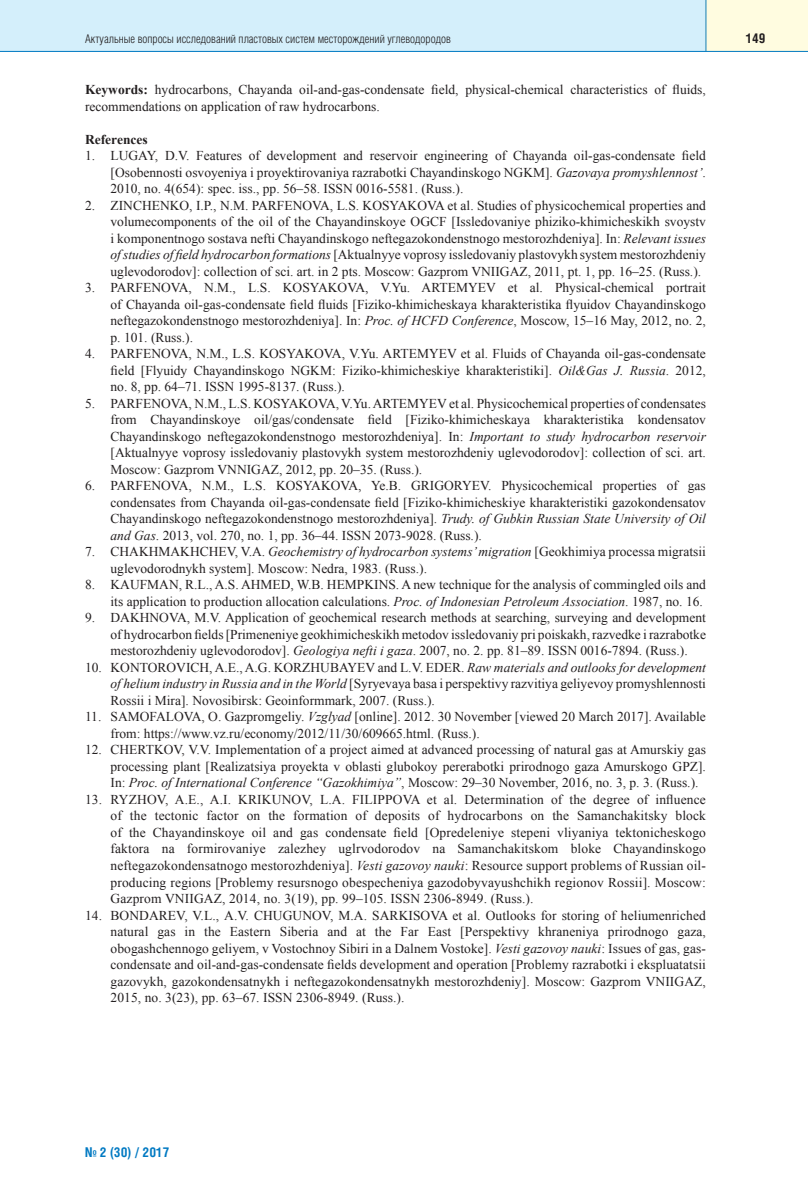
<style>
.page{position:relative;width:808px;height:1191px;background:#fff}
.page>*{position:absolute;margin:0;border:0;box-sizing:border-box;transform-origin:0 0}
.t1{font:13.5px/16.5px "Times New Roman";color:#231f20;text-align:justify}
.t2{font:700 13.5px "Helios Cond";color:#0079c2}
.t3{font:700 13.5px "Times New Roman";color:#231f20}
.t4{font:700 13.5px "Helios Cond";color:#231f20}
.t5{font:300 12px "Helios Cond";color:#231f20}
.s1{font-weight:700}
.s2{font-style:italic}
</style>
<div class="page">
<div style="left:0;top:0;width:706px;height:51px;background:#d4effb"></div>
<div style="left:706px;top:0;width:102px;height:51px;background:#fffce0"></div>
<hr style="left:0;top:51px;width:808px;height:1px;background:#0079c2">
<hr style="left:705px;top:0;width:1px;height:51px;background:#0079c2">
<p class="t5" style="left:85px;top:34px;width:367px">Актуальные вопросы исследований пластовых систем месторождений углеводородов</p>
<p class="t4" style="left:746px;top:33px;width:21px">149</p>
<p class="t1" style="left:85px;top:81px;width:622px"><span class="s1">Keywords:</span> hydrocarbons, Chayanda oil-and-gas-condensate field, physical-chemical characteristics of fluids, recommendations on application of raw hydrocarbons.</p>
<p class="t3" style="left:85px;top:132px;width:64px">References</p>
<p class="t1" style="left:111px;top:147px;width:597px;text-indent:-26px">1. LUGAY, D.V. Features of development and reservoir engineering of Chayanda oil-gas-condensate field [Osobennosti osvoyeniya i proyektirovaniya razrabotki Chayandinskogo NGKM]. <span class="s2">Gazovaya promyshlennost’</span>.<br>2010, no. 4(654): spec. iss., pp. 56–58. ISSN 0016-5581. (Russ.).</p>
<p class="t1" style="left:111px;top:197px;width:597px;text-indent:-26px">2. ZINCHENKO, I.P., N.M. PARFENOVA, L.S. KOSYAKOVA et al. Studies of physicochemical properties and volumecomponents of the oil of the Chayandinskoye OGCF [Issledovaniye phiziko-khimicheskikh svoystv i komponentnogo sostava nefti Chayandinskogo neftegazokondenstnogo mestorozhdeniya]. In: <span class="s2">Relevant issues of studies of field hydrocarbon formations</span> [Aktualnyye voprosy issledovaniy plastovykh system mestorozhdeniy uglevodorodov]: collection of sci. art. in 2 pts. Moscow: Gazprom VNIIGAZ, 2011, pt. 1, pp. 16–25. (Russ.).</p>
<p class="t1" style="left:111px;top:279px;width:597px;text-indent:-26px">3. PARFENOVA, N.M., L.S. KOSYAKOVA, V.Yu. ARTEMYEV et al. Physical-chemical portrait of Chayanda oil-gas-condensate field fluids [Fiziko-khimicheskaya kharakteristika flyuidov Chayandinskogo neftegazokondenstnogo mestorozhdeniya]. In: <span class="s2">Proc. of HCFD Conference</span>, Moscow, 15–16 May, 2012, no. 2, p. 101. (Russ.).</p>
<p class="t1" style="left:111px;top:345px;width:597px;text-indent:-26px">4. PARFENOVA, N.M., L.S. KOSYAKOVA, V.Yu. ARTEMYEV et al. Fluids of Chayanda oil-gas-condensate field [Flyuidy Chayandinskogo NGKM: Fiziko-khimicheskiye kharakteristiki]. <span class="s2">Oil&amp;Gas J. Russia</span>. 2012, no. 8, pp. 64–71. ISSN 1995-8137. (Russ.).</p>
<p class="t1" style="left:111px;top:395px;width:597px;text-indent:-26px">5. PARFENOVA, N.M., L.S. KOSYAKOVA, V.Yu. ARTEMYEV et al. Physicochemical properties of condensates from Chayandinskoye oil/gas/condensate field [Fiziko-khimicheskaya kharakteristika kondensatov Chayandinskogo neftegazokondenstnogo mestorozhdeniya]. In: <span class="s2">Important to study hydrocarbon reservoir </span>[Aktualnyye voprosy issledovaniy plastovykh system mestorozhdeniy uglevodorodov]: collection of sci. art.<br>Moscow: Gazprom VNNIGAZ, 2012, pp. 20–35. (Russ.).</p>
<p class="t1" style="left:111px;top:477px;width:597px;text-indent:-26px">6. PARFENOVA, N.M., L.S. KOSYAKOVA, Ye.B. GRIGORYEV. Physicochemical properties of gas condensates from Chayanda oil-gas-condensate field [Fiziko-khimicheskiye kharakteristiki gazokondensatov Chayandinskogo neftegazokondenstnogo mestorozhdeniya]. <span class="s2">Trudy. of Gubkin Russian State University of Oil and Gas</span>. 2013, vol. 270, no. 1, pp. 36–44. ISSN 2073-9028. (Russ.).</p>
<p class="t1" style="left:111px;top:543px;width:597px;text-indent:-26px">7. CHAKHMAKHCHEV, V.A. <span class="s2">Geochemistry of hydrocarbon systems’ migration</span> [Geokhimiya processa migratsii uglevodorodnykh system]. Moscow: Nedra, 1983. (Russ.).</p>
<p class="t1" style="left:85px;top:576px;width:622px;text-align:right">8. KAUFMAN, R.L., A.S. AHMED, W.B. HEMPKINS. A new technique for the analysis of commingled oils and its application to production allocation calculations. <span class="s2">Proc. of Indonesian Petroleum Association</span>. 1987, no. 16.</p>
<p class="t1" style="left:111px;top:609px;width:597px;text-indent:-26px">9. DAKHNOVA, M.V. Application of geochemical research methods at searching, surveying and development of hydrocarbon fields [Primeneniye geokhimicheskikh metodov issledovaniy pri poiskakh, razvedke i razrabotke mestorozhdeniy uglevodorodov]. <span class="s2">Geologiya nefti i gaza</span>. 2007, no. 2. pp. 81–89. ISSN 0016-7894. (Russ.).</p>
<p class="t1" style="left:111px;top:659px;width:597px;text-indent:-26px">10. KONTOROVICH, A.E., A.G. KORZHUBAYEV and L.V. EDER. <span class="s2">Raw materials and outlooks for development of helium industry in Russia and in the World</span> [Syryevaya basa i perspektivy razvitiya geliyevoy promyshlennosti Rossii i Mira]. Novosibirsk: Geoinformmark, 2007. (Russ.).</p>
<p class="t1" style="left:111px;top:708px;width:597px;text-indent:-26px">11. SAMOFALOVA, O. Gazpromgeliy. <span class="s2">Vzglyad</span> [online]. 2012. 30 November [viewed 20 March 2017]. Available from: https://www.vz.ru/economy/2012/11/30/609665.html. (Russ.).</p>
<p class="t1" style="left:111px;top:741px;width:597px;text-indent:-26px">12. CHERTKOV, V.V. Implementation of a project aimed at advanced processing of natural gas at Amurskiy gas processing plant [Realizatsiya proyekta v oblasti glubokoy pererabotki prirodnogo gaza Amurskogo GPZ].<br>In: <span class="s2">Proc. of International Conference “Gazokhimiya”</span>, Moscow: 29–30 November, 2016, no. 3, p. 3. (Russ.).</p>
<p class="t1" style="left:111px;top:791px;width:597px;text-indent:-26px">13. RYZHOV, A.E., A.I. KRIKUNOV, L.A. FILIPPOVA et al. Determination of the degree of influence of the tectonic factor on the formation of deposits of hydrocarbons on the Samanchakitsky block of the Chayandinskoye oil and gas condensate field [Opredeleniye stepeni vliyaniya tektonicheskogo faktora na formirovaniye zalezhey uglrvodorodov na Samanchakitskom bloke Chayandinskogo neftegazokondensatnogo mestorozhdeniya]. <span class="s2">Vesti gazovoy nauki</span>: Resource support problems of Russian oil&shy;producing regions [Problemy resursnogo obespecheniya gazodobyvayushchikh regionov Rossii]. Moscow:<br>Gazprom VNIIGAZ, 2014, no. 3(19), pp. 99–105. ISSN 2306-8949. (Russ.).</p>
<p class="t1" style="left:111px;top:906px;width:597px;text-indent:-26px">14. BONDAREV, V.L., A.V. CHUGUNOV, M.A. SARKISOVA et al. Outlooks for storing of heliumenriched natural gas in the Eastern Siberia and at the Far East [Perspektivy khraneniya prirodnogo gaza, obogashchennogo geliyem, v Vostochnoy Sibiri in a Dalnem Vostoke]. <span class="s2">Vesti gazovoy nauki</span>: Issues of gas, gas&shy;condensate and oil-and-gas-condensate fields development and operation [Problemy razrabotki i ekspluatatsii gazovykh, gazokondensatnykh i neftegazokondensatnykh mestorozhdeniy]. Moscow: Gazprom VNIIGAZ, 2015, no. 3(23), pp. 63–67. ISSN 2306-8949. (Russ.).</p>
<p class="t2" style="left:85px;top:1147px;width:86px">№ 2 (30) / 2017</p>
</div>
